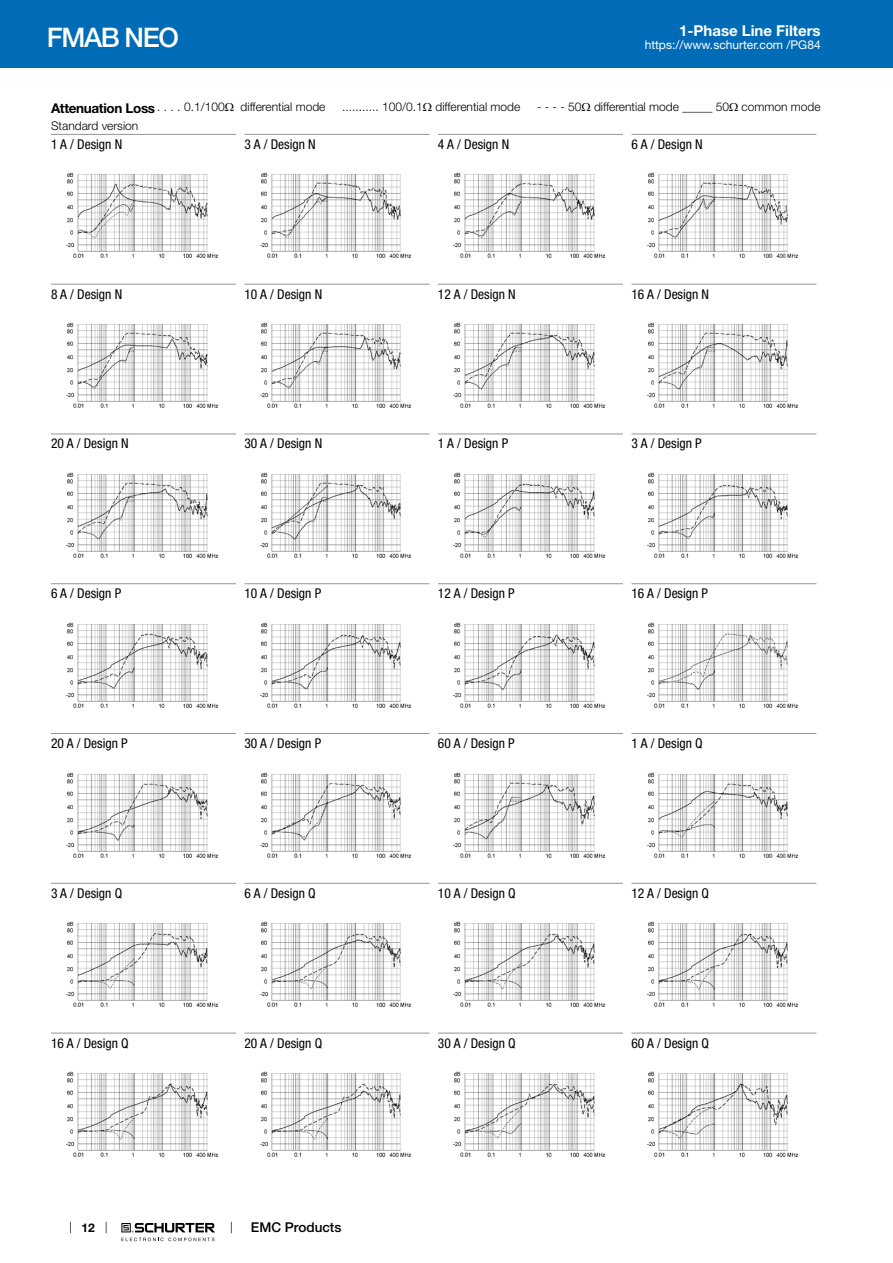
<style>
.page{position:relative;width:893px;height:1263px;background:#fff}
.page>*{position:absolute;margin:0;border:0;box-sizing:border-box;transform-origin:0 0}
.t1{font:500 27px "Helvetica Neue LT";letter-spacing:-.05em;color:#fff}
.t2{font:700 15px "Helvetica Neue LT";color:#fff}
.t3{font:condensed 13.5px "Helvetica Neue LT";color:#000}
.t4{font:500 13.5px "Helvetica Neue LT";color:#000}
.t5{font:300 12px "Helvetica Neue LT";color:#000}
.t6{font:12px "Helvetica Neue LT";color:#fff}
.t7{font:700 12px "Helvetica Neue LT";color:#000}
.s1{font-weight:700;font-size:13.5px}
.s2{font-family:"Arial Unicode MS";font-weight:400}
</style>
<div class="page">
<svg style="left:70px;top:1221px;width:1px;height:12px"></svg>
<svg style="left:121px;top:1223px;width:94px;height:18px"></svg>
<div style="left:0;top:0;width:893px;height:68px;background:#006bb6"></div>
<hr style="left:51px;top:134px;width:185px;height:1px;background:#939598">
<img style="left:66px;top:172px;width:153px;height:86px">
<hr style="left:244px;top:134px;width:185px;height:1px;background:#939598">
<img style="left:260px;top:172px;width:152px;height:86px">
<hr style="left:438px;top:134px;width:185px;height:1px;background:#939598">
<img style="left:453px;top:172px;width:153px;height:86px">
<hr style="left:631px;top:134px;width:185px;height:1px;background:#939598">
<img style="left:647px;top:172px;width:152px;height:86px">
<hr style="left:51px;top:284px;width:185px;height:1px;background:#939598">
<img style="left:66px;top:322px;width:153px;height:86px">
<hr style="left:244px;top:284px;width:185px;height:1px;background:#939598">
<img style="left:260px;top:322px;width:152px;height:86px">
<hr style="left:438px;top:284px;width:185px;height:1px;background:#939598">
<img style="left:453px;top:322px;width:153px;height:86px">
<hr style="left:631px;top:284px;width:185px;height:1px;background:#939598">
<img style="left:647px;top:322px;width:152px;height:86px">
<hr style="left:51px;top:434px;width:185px;height:1px;background:#939598">
<img style="left:66px;top:472px;width:153px;height:86px">
<hr style="left:244px;top:434px;width:185px;height:1px;background:#939598">
<img style="left:260px;top:472px;width:152px;height:86px">
<hr style="left:438px;top:434px;width:185px;height:1px;background:#939598">
<img style="left:453px;top:472px;width:153px;height:86px">
<hr style="left:631px;top:434px;width:185px;height:1px;background:#939598">
<img style="left:647px;top:472px;width:152px;height:86px">
<hr style="left:51px;top:583px;width:185px;height:1px;background:#939598">
<img style="left:66px;top:622px;width:153px;height:86px">
<hr style="left:244px;top:583px;width:185px;height:1px;background:#939598">
<img style="left:260px;top:622px;width:152px;height:86px">
<hr style="left:438px;top:583px;width:185px;height:1px;background:#939598">
<img style="left:453px;top:622px;width:153px;height:86px">
<hr style="left:631px;top:583px;width:185px;height:1px;background:#939598">
<img style="left:647px;top:622px;width:152px;height:86px">
<hr style="left:51px;top:733px;width:185px;height:1px;background:#939598">
<img style="left:66px;top:772px;width:153px;height:86px">
<hr style="left:244px;top:733px;width:185px;height:1px;background:#939598">
<img style="left:260px;top:772px;width:152px;height:86px">
<hr style="left:438px;top:733px;width:185px;height:1px;background:#939598">
<img style="left:453px;top:772px;width:153px;height:86px">
<hr style="left:631px;top:733px;width:185px;height:1px;background:#939598">
<img style="left:647px;top:772px;width:152px;height:86px">
<hr style="left:51px;top:883px;width:185px;height:1px;background:#939598">
<img style="left:66px;top:921px;width:153px;height:86px">
<hr style="left:244px;top:883px;width:185px;height:1px;background:#939598">
<img style="left:260px;top:921px;width:152px;height:86px">
<hr style="left:438px;top:883px;width:185px;height:1px;background:#939598">
<img style="left:453px;top:921px;width:153px;height:86px">
<hr style="left:631px;top:883px;width:185px;height:1px;background:#939598">
<img style="left:647px;top:921px;width:152px;height:86px">
<hr style="left:51px;top:1033px;width:185px;height:1px;background:#939598">
<img style="left:66px;top:1071px;width:153px;height:86px">
<hr style="left:244px;top:1033px;width:185px;height:1px;background:#939598">
<img style="left:260px;top:1071px;width:152px;height:86px">
<hr style="left:438px;top:1033px;width:185px;height:1px;background:#939598">
<img style="left:453px;top:1071px;width:153px;height:86px">
<hr style="left:631px;top:1033px;width:185px;height:1px;background:#939598">
<img style="left:647px;top:1071px;width:152px;height:86px">
<h1 class="t1" style="left:47px;top:21px;width:134px">FMAB NEO</h1>
<p class="t2" style="left:679px;top:21px;width:143px">1-Phase Line Filters</p>
<p class="t6" style="left:645px;top:38px;width:178px">https://www.schurter.com /PG84</p>
<p class="t5" style="left:51px;top:100px;width:276px"><span class="s1">Attenuation Loss</span>. . . . . 0.1/100<span class="s2">Ω</span> differential mode</p>
<p class="t5" style="left:342px;top:100px;width:180px">........... 100/0.1<span class="s2">Ω</span> differential mode</p>
<p class="t5" style="left:537px;top:100px;width:285px">- - - - 50<span class="s2">Ω</span> differential mode _____ 50<span class="s2">Ω</span> common mode</p>
<p class="t5" style="left:51px;top:118px;width:89px">Standard version</p>
<p class="t3" style="left:51px;top:136px;width:73px">1 A / Design N</p>
<p class="t3" style="left:244px;top:136px;width:73px">3 A / Design N</p>
<p class="t3" style="left:438px;top:136px;width:73px">4 A / Design N</p>
<p class="t3" style="left:631px;top:136px;width:73px">6 A / Design N</p>
<p class="t3" style="left:51px;top:286px;width:73px">8 A / Design N</p>
<p class="t3" style="left:244px;top:286px;width:79px">10 A / Design N</p>
<p class="t3" style="left:438px;top:286px;width:79px">12 A / Design N</p>
<p class="t3" style="left:631px;top:286px;width:79px">16 A / Design N</p>
<p class="t3" style="left:51px;top:436px;width:79px">20 A / Design N</p>
<p class="t3" style="left:244px;top:436px;width:79px">30 A / Design N</p>
<p class="t3" style="left:438px;top:436px;width:72px">1 A / Design P</p>
<p class="t3" style="left:631px;top:436px;width:72px">3 A / Design P</p>
<p class="t3" style="left:51px;top:586px;width:72px">6 A / Design P</p>
<p class="t3" style="left:244px;top:586px;width:78px">10 A / Design P</p>
<p class="t3" style="left:438px;top:586px;width:78px">12 A / Design P</p>
<p class="t3" style="left:631px;top:586px;width:78px">16 A / Design P</p>
<p class="t3" style="left:51px;top:735px;width:78px">20 A / Design P</p>
<p class="t3" style="left:244px;top:735px;width:78px">30 A / Design P</p>
<p class="t3" style="left:438px;top:735px;width:78px">60 A / Design P</p>
<p class="t3" style="left:631px;top:735px;width:73px">1 A / Design Q</p>
<p class="t3" style="left:51px;top:885px;width:73px">3 A / Design Q</p>
<p class="t3" style="left:244px;top:885px;width:73px">6 A / Design Q</p>
<p class="t3" style="left:438px;top:885px;width:79px">10 A / Design Q</p>
<p class="t3" style="left:631px;top:885px;width:79px">12 A / Design Q</p>
<p class="t3" style="left:51px;top:1035px;width:79px">16 A / Design Q</p>
<p class="t3" style="left:244px;top:1035px;width:79px">20 A / Design Q</p>
<p class="t3" style="left:438px;top:1035px;width:79px">30 A / Design Q</p>
<p class="t3" style="left:631px;top:1035px;width:79px">60 A / Design Q</p>
<p class="t7" style="left:82px;top:1220px;width:15px">12</p>
<p class="t4" style="left:251px;top:1219px;width:92px">EMC Products</p>
</div>
